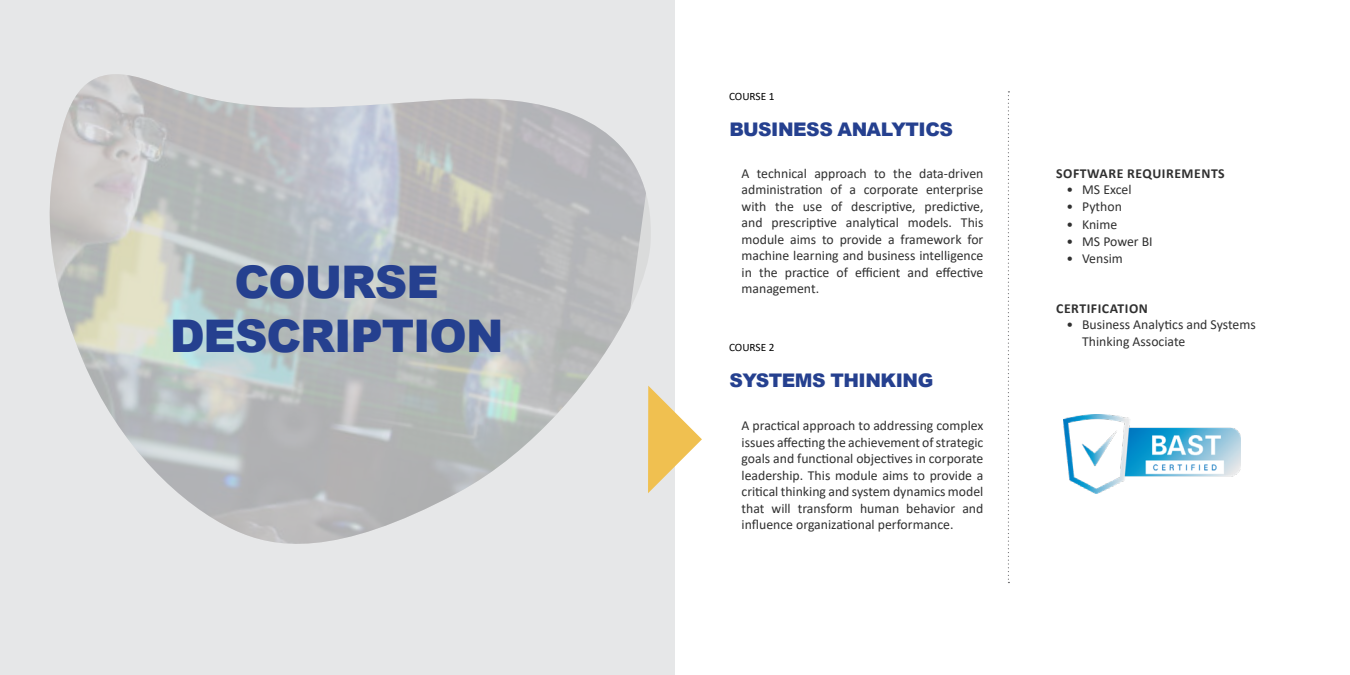
<style>
.page{position:relative;width:1350px;height:675px;background:#fff}
.page>*{position:absolute;margin:0;border:0;box-sizing:border-box;transform-origin:0 0}
.t1{font:900 45px/54px "Arial";letter-spacing:-.025em;color:#25408f;text-align:center}
.t2{font:900 18.75px "Arial";letter-spacing:-.025em;color:#25408f}
.t3{font:13.75px/16.5px "Calibri";color:#303030;text-align:justify}
.t4{font:700 13.75px "Calibri";letter-spacing:.04em;color:#303030}
.t5{font:11.25px "Calibri";color:#000}
</style>
<div class="page">
<div style="left:0;top:0;width:675px;height:675px;background:#e6e7e8"></div>
<img style="left:49px;top:74px;width:597px;height:470px">
<svg style="left:1008px;top:91px;width:1px;height:492px"></svg>
<svg style="left:648px;top:386px;width:54px;height:107px"></svg>
<img style="left:1064px;top:415px;width:177px;height:78px">
<h1 class="t1" style="left:170px;top:254px;width:335px">COURSE<br>DESCRIPTION</h1>
<p class="t5" style="left:729px;top:88px;width:47px">COURSE 1</p>
<h2 class="t2" style="left:729px;top:116px;width:225px">BUSINESS ANALYTICS</h2>
<p class="t3" style="left:742px;top:165px;width:243px">A technical approach to the data-driven administration of a corporate enterprise with the use of descriptive, predictive, and prescriptive analytical models. This module aims to provide a framework for machine learning and business intelligence in the practice of efficient and effective management.</p>
<p class="t5" style="left:729px;top:339px;width:47px">COURSE 2</p>
<h2 class="t2" style="left:729px;top:367px;width:205px">SYSTEMS THINKING</h2>
<p class="t3" style="left:742px;top:417px;width:243px">A practical approach to addressing complex issues affecting the achievement of strategic goals and functional objectives in corporate leadership. This module aims to provide a critical thinking and system dynamics model that will transform human behavior and influence organizational performance.</p>
<p class="t4" style="left:1056px;top:164px;width:170px">SOFTWARE REQUIREMENTS</p>
<p class="t3" style="left:1067px;top:181px;width:66px">• MS Excel</p>
<p class="t3" style="left:1067px;top:198px;width:57px">• Python</p>
<p class="t3" style="left:1067px;top:215px;width:52px">• Knime</p>
<p class="t3" style="left:1067px;top:233px;width:88px">• MS Power BI</p>
<p class="t3" style="left:1067px;top:250px;width:58px">• Vensim</p>
<p class="t4" style="left:1056px;top:299px;width:93px">CERTIFICATION</p>
<p class="t3" style="left:1082px;top:316px;width:175px;text-indent:-16px">• Business Analytics and Systems<br>Thinking Associate</p>
</div>
